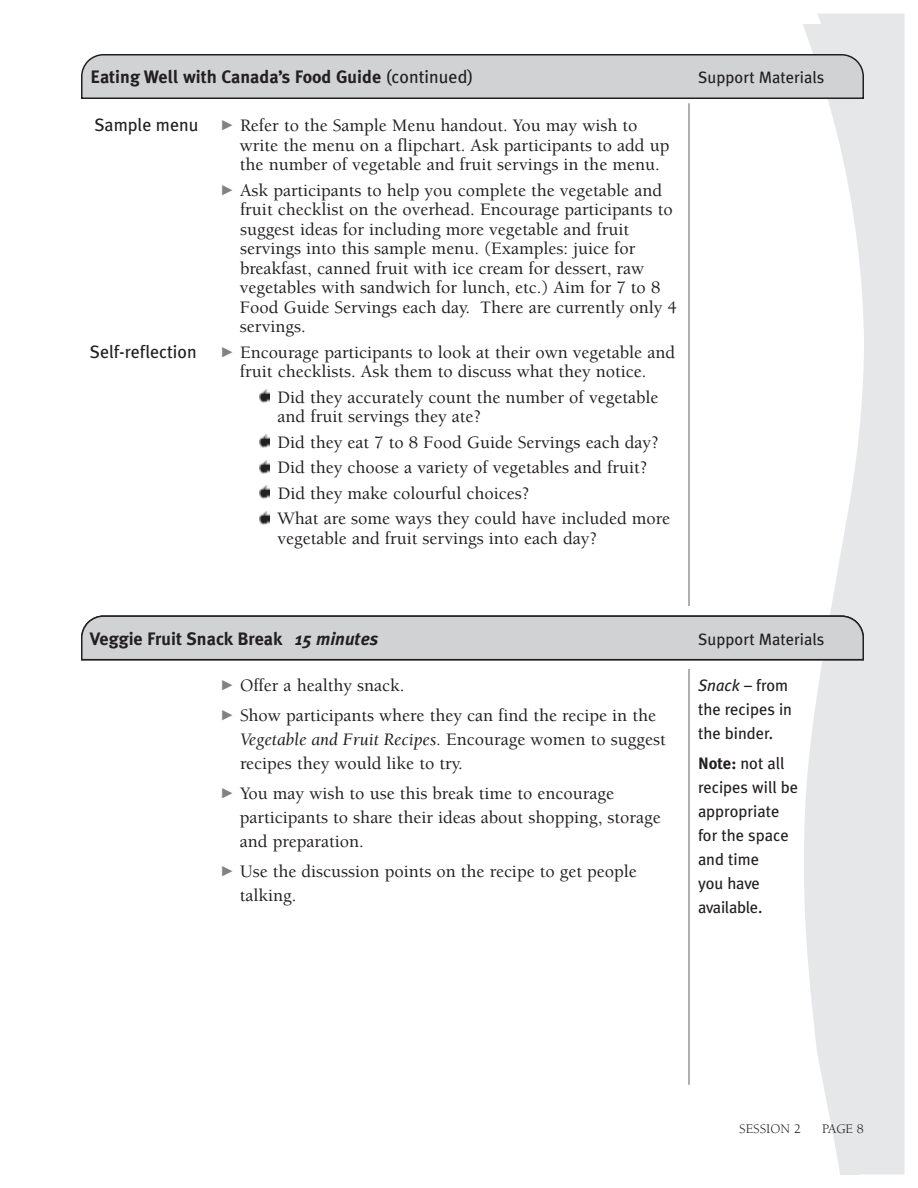
<style>
.page{position:relative;width:918px;height:1188px;background:#fff}
.page>*{position:absolute;margin:0;border:0;box-sizing:border-box;transform-origin:0 0}
.t1{font:500 18px/19.5px "Berkeley";color:#231f20}
.t2{font:700 18px "Meta Plus";color:#231f20}
.t3{font:18px "Meta Plus";color:#231f20}
.t4{font:italic 700 18px "Meta Plus";color:#231f20}
.t5{font:16.5px/24px "Meta Plus";color:#231f20}
.t6{font:13.5px "Berkeley";color:#231f20}
.s1{font-weight:400}
.s2{font-style:italic}
.s3{font-weight:400;font-style:italic}
.s4{font-weight:700}
</style>
<div class="page">
<hr style="left:688px;top:103px;width:2px;height:982px;background:#939598">
<svg style="left:782px;top:24px;width:123px;height:1150px;fill:#e6e7e9"></svg>
<div style="left:54px;top:606px;width:733px;height:63px;background:#fff"></div>
<svg style="left:81px;top:615px;width:783px;height:45px;background:#c5c6c8"></svg>
<svg style="left:259px;top:511px;width:10px;height:13px"></svg>
<svg style="left:259px;top:486px;width:10px;height:13px"></svg>
<svg style="left:259px;top:460px;width:10px;height:13px"></svg>
<svg style="left:259px;top:435px;width:10px;height:13px"></svg>
<svg style="left:259px;top:390px;width:10px;height:13px"></svg>
<svg style="left:81px;top:54px;width:783px;height:44px;background:#c8c9cb"></svg>
<p class="t2" style="left:90px;top:67px;width:385px">Eating Well with Canada’s Food Guide <span class="s1">(continued)</span></p>
<p class="t5" style="left:698px;top:66px;width:128px">Support Materials</p>
<p class="t3" style="left:94px;top:114px;width:106px">Sample menu</p>
<p class="t1" style="left:240px;top:117px;width:431px;text-indent:-18px"><sup>-</sup> Refer to the Sample Menu handout. You may wish to write the menu on a flipchart. Ask participants to add up the number of vegetable and fruit servings in the menu.</p>
<p class="t1" style="left:240px;top:182px;width:439px;text-indent:-18px"><sup>-</sup> Ask participants to help you complete the vegetable and fruit checklist on the overhead. Encourage participants to suggest ideas for including more vegetable and fruit servings into this sample menu. (Examples: juice for breakfast, canned fruit with ice cream for dessert, raw vegetables with sandwich for lunch, etc.) Aim for 7 to 8<br>Food Guide Servings each day. There are currently only 4 servings.</p>
<p class="t3" style="left:90px;top:341px;width:108px">Self-reflection</p>
<p class="t1" style="left:222px;top:344px;width:455px;text-align:center"><sup>-</sup> Encourage participants to look at their own vegetable and fruit checklists. Ask them to discuss what they notice.</p>
<p class="t1" style="left:278px;top:389px;width:382px">Did they accurately count the number of vegetable and fruit servings they ate?</p>
<p class="t1" style="left:278px;top:431px;width:394px;line-height:25.5px">Did they eat 7 to 8 Food Guide Servings each day?<br>Did they choose a variety of vegetables and fruit?<br>Did they make colourful choices?<br>What are some ways they could have included more</p>
<p class="t1" style="left:278px;top:530px;width:321px">vegetable and fruit servings into each day?</p>
<p class="t2" style="left:90px;top:628px;width:290px">Veggie Fruit Snack Break <span class="s2">15 minutes</span></p>
<p class="t5" style="left:698px;top:627px;width:128px">Support Materials</p>
<p class="t4" style="left:302px;top:628px;width:11px">0</p>
<p class="t1" style="left:222px;top:677px;width:184px"><sup>-</sup> Offer a healthy snack.</p>
<p class="t1" style="left:240px;top:705px;width:427px;line-height:24px;text-indent:-18px"><sup>-</sup> Show participants where they can find the recipe in the<br><span class="s3">Vegetable and Fruit Recipes.</span> Encourage women to suggest recipes they would like to try.</p>
<p class="t1" style="left:240px;top:783px;width:422px;line-height:24px;text-indent:-18px"><sup>-</sup> You may wish to use this break time to encourage participants to share their ideas about shopping, storage and preparation.</p>
<p class="t1" style="left:240px;top:861px;width:399px;line-height:24px;text-indent:-18px"><sup>-</sup> Use the discussion points on the recipe to get people talking.</p>
<p class="t5" style="left:698px;top:674px;width:96px"><span class="s2">Snack</span> – from the recipes in the binder.</p>
<p class="t5" style="left:698px;top:752px;width:102px"><span class="s4">Note:</span> not all recipes will be appropriate for the space and time<br>you have available.</p>
<p class="t6" style="left:739px;top:1123px;width:63px">SESSION 2</p>
<p class="t6" style="left:822px;top:1123px;width:43px">PAGE 8</p>
</div>
